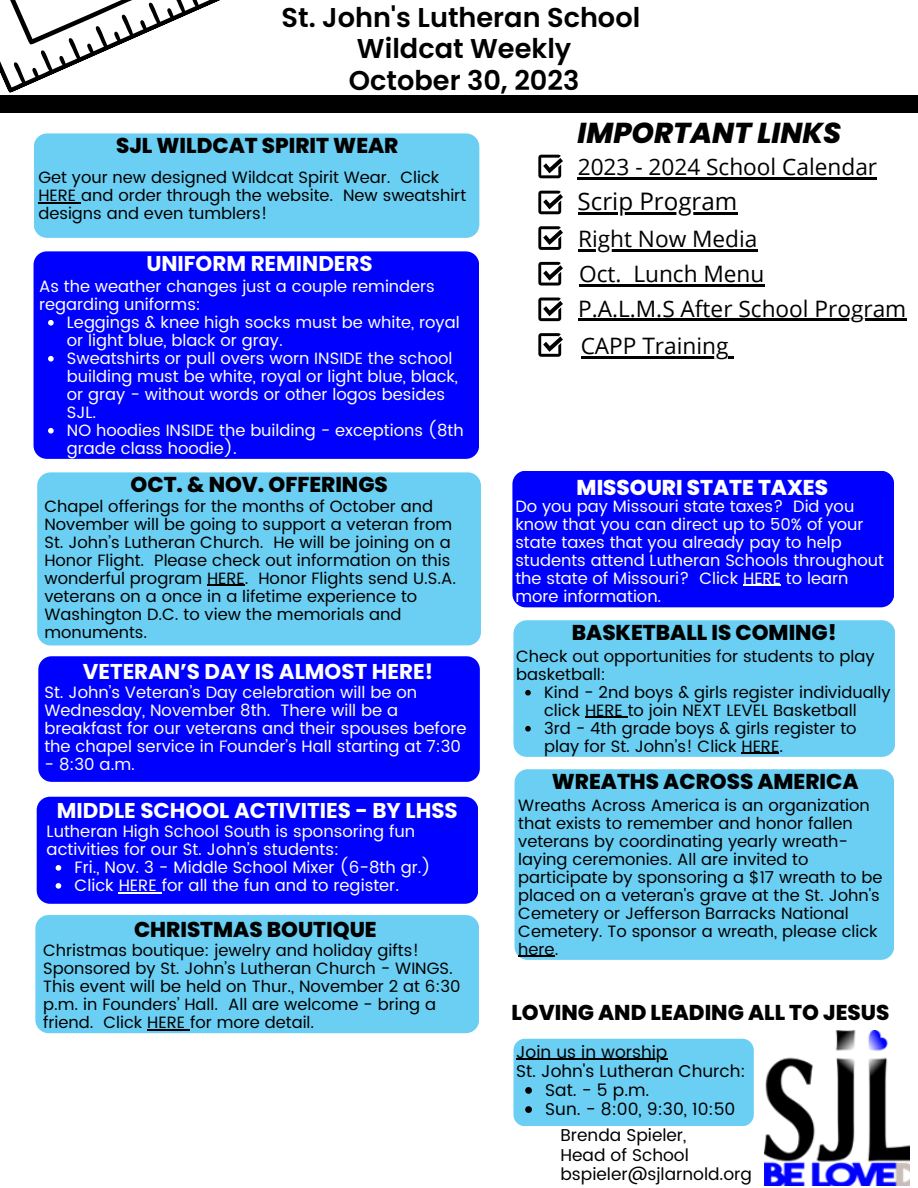
<style>
.page{position:relative;width:918px;height:1188px;background:#fff}
.page>*{position:absolute;margin:0;border:0;box-sizing:border-box;transform-origin:0 0}
.t1{font:italic 800 28.8px "Poppins";color:#000}
.t2{font:600 27.15px "Poppins";color:#000}
.t3{font:24.15px "Open Sans";color:#000}
.t4{font:22.65px "Open Sans";color:#000}
.t5{font:800 21.45px "Poppins";color:#000}
.t6{font:700 21.45px "Poppins";color:#fff}
.t7{font:800 21.45px "Poppins";color:#fff}
.t8{font:17.1px "Poppins";color:#000}
.t9{font:16.5px/18px "Poppins";color:#fff}
.t10{font:16.35px/18px "Poppins";color:#000}
.t11{font:16.35px/18px "Poppins";color:#fff}
</style>
<div class="page">
<svg style="left:0;top:0;width:220px;height:93px"></svg>
<div style="left:0;top:95px;width:918px;height:18px;background:#000"></div>
<img style="left:764px;top:1031px;width:146px;height:154px">
<div style="left:513px;top:1039px;width:241px;height:87px;background:#6acff3;border-radius:12px"></div>
<svg style="left:525px;top:1087px;width:7px;height:7px"></svg>
<svg style="left:525px;top:1106px;width:7px;height:7px"></svg>
<hr style="left:516px;top:1059px;width:151px;height:1px;background:#000">
<hr style="left:578px;top:177px;width:299px;height:3px;background:#000">
<svg style="left:538px;top:155px;width:25px;height:23px"></svg>
<svg style="left:538px;top:191px;width:25px;height:23px"></svg>
<svg style="left:538px;top:226px;width:25px;height:24px"></svg>
<hr style="left:578px;top:212px;width:159px;height:2px;background:#000">
<hr style="left:578px;top:249px;width:180px;height:2px;background:#000">
<div style="left:34px;top:133px;width:445px;height:105px;background:#6acff3;border-radius:13px"></div>
<div style="left:37px;top:472px;width:444px;height:173px;background:#6acff3;border-radius:13px"></div>
<div style="left:38px;top:656px;width:442px;height:126px;background:#00f;border-radius:13px"></div>
<div style="left:34px;top:251px;width:445px;height:208px;background:#00f;border-radius:13px"></div>
<svg style="left:538px;top:262px;width:25px;height:24px"></svg>
<hr style="left:579px;top:284px;width:43px;height:2px;background:#000">
<svg style="left:622px;top:284px;width:11px;height:2px"></svg>
<hr style="left:633px;top:284px;width:131px;height:2px;background:#000">
<div style="left:513px;top:620px;width:382px;height:137px;background:#6acff3;border-radius:13px"></div>
<svg style="left:525px;top:690px;width:6px;height:6px"></svg>
<hr style="left:585px;top:717px;width:43px;height:1px;background:#000">
<svg style="left:525px;top:726px;width:6px;height:6px"></svg>
<hr style="left:741px;top:753px;width:38px;height:1px;background:#000">
<div style="left:515px;top:769px;width:379px;height:191px;background:#6acff3;border-radius:13px"></div>
<hr style="left:518px;top:956px;width:37px;height:1px;background:#000">
<hr style="left:38px;top:202px;width:43px;height:1px;background:#000">
<svg style="left:538px;top:298px;width:25px;height:23px"></svg>
<hr style="left:578px;top:319px;width:328px;height:2px;background:#000">
<svg style="left:48px;top:320px;width:6px;height:6px"></svg>
<svg style="left:48px;top:356px;width:6px;height:6px"></svg>
<svg style="left:48px;top:428px;width:6px;height:6px"></svg>
<svg style="left:538px;top:333px;width:25px;height:24px"></svg>
<div style="left:37px;top:797px;width:441px;height:107px;background:#00f;border-radius:13px"></div>
<svg style="left:56px;top:865px;width:5px;height:6px"></svg>
<svg style="left:56px;top:883px;width:5px;height:6px"></svg>
<hr style="left:119px;top:892px;width:43px;height:1px;background:#fff">
<hr style="left:581px;top:356px;width:147px;height:2px;background:#000">
<svg style="left:728px;top:356px;width:6px;height:2px"></svg>
<hr style="left:207px;top:585px;width:38px;height:1px;background:#000">
<div style="left:512px;top:471px;width:382px;height:136px;background:#00f;border-radius:13px"></div>
<hr style="left:743px;top:585px;width:38px;height:1px;background:#fff">
<div style="left:35px;top:915px;width:444px;height:118px;background:#6acff3;border-radius:13px"></div>
<hr style="left:147px;top:1029px;width:43px;height:1px;background:#000">
<p class="t2" style="left:282px;top:-2px;width:360px">St. John's Lutheran School</p>
<p class="t2" style="left:357px;top:30px;width:216px">Wildcat Weekly</p>
<p class="t2" style="left:349px;top:61px;width:232px">October 30, 2023</p>
<p class="t1" style="left:578px;top:113px;width:265px">IMPORTANT LINKS</p>
<p class="t5" style="left:116px;top:131px;width:284px">SJL WILDCAT SPIRIT WEAR</p>
<p class="t10" style="left:38px;top:168px;width:429px">Get your new designed Wildcat Spirit Wear. Click<br>HERE and order through the website. New sweatshirt designs and even tumblers!</p>
<p class="t6" style="left:146px;top:249px;width:228px">UNIFORM REMINDERS</p>
<p class="t11" style="left:39px;top:277px;width:397px">As the weather changes just a couple reminders regarding uniforms:</p>
<p class="t11" style="left:67px;top:313px;width:394px">Leggings &amp; knee high socks must be white, royal or light blue, black or gray.</p>
<p class="t11" style="left:67px;top:349px;width:393px">Sweatshirts or pull overs worn INSIDE the school building must be white, royal or light blue, black, or gray - without words or other logos besides SJL.</p>
<p class="t11" style="left:67px;top:421px;width:398px">NO hoodies INSIDE the building - exceptions (8th grade class hoodie).</p>
<p class="t4" style="left:578px;top:151px;width:301px">2023 - 2024 School Calendar</p>
<p class="t3" style="left:578px;top:184px;width:161px">Scrip Program</p>
<p class="t4" style="left:578px;top:223px;width:181px">Right Now Media</p>
<p class="t4" style="left:579px;top:258px;width:187px">Oct. Lunch Menu</p>
<p class="t4" style="left:578px;top:292px;width:330px">P.A.L.M.S After School Program</p>
<p class="t4" style="left:581px;top:330px;width:149px">CAPP Training</p>
<p class="t5" style="left:131px;top:470px;width:259px">OCT. &amp; NOV. OFFERINGS</p>
<p class="t10" style="left:44px;top:497px;width:413px">Chapel offerings for the months of October and November will be going to support a veteran from St. John’s Lutheran Church. He will be joining on a Honor Flight. Please check out information on this wonderful program HERE. Honor Flights send U.S.A. veterans on a once in a lifetime experience to Washington D.C. to view the memorials and monuments.</p>
<p class="t11" style="left:515px;top:497px;width:370px">Do you pay Missouri state taxes? Did you know that you can direct up to 50% of your state taxes that you already pay to help students attend Lutheran Schools throughout the state of Missouri? Click HERE to learn more information.</p>
<p class="t7" style="left:577px;top:473px;width:253px">MISSOURI STATE TAXES</p>
<p class="t5" style="left:572px;top:618px;width:267px">BASKETBALL IS COMING!</p>
<p class="t6" style="left:83px;top:656px;width:352px">VETERAN’S DAY IS ALMOST HERE!</p>
<p class="t9" style="left:44px;top:684px;width:424px">St. John’s Veteran’s Day celebration will be on Wednesday, November 8th. There will be a breakfast for our veterans and their spouses before the chapel service in Founder’s Hall starting at 7:30</p>
<p class="t9" style="left:44px;top:756px;width:92px">- 8:30 a.m.</p>
<p class="t6" style="left:57px;top:795px;width:402px">MIDDLE SCHOOL ACTIVITIES - BY LHSS</p>
<p class="t9" style="left:75px;top:858px;width:358px">Fri., Nov. 3 - Middle School Mixer (6-8th gr.)</p>
<p class="t9" style="left:75px;top:876px;width:326px">Click HERE for all the fun and to register.</p>
<p class="t9" style="left:47px;top:822px;width:370px">Lutheran High School South is sponsoring fun activities for our St. John’s students:</p>
<p class="t5" style="left:134px;top:915px;width:244px">CHRISTMAS BOUTIQUE</p>
<p class="t10" style="left:43px;top:941px;width:419px">Christmas boutique: jewelry and holiday gifts!<br>Sponsored by St. John’s Lutheran Church - WINGS.<br>This event will be held on Thur., November 2 at 6:30 p.m. in Founders’ Hall. All are welcome - bring a friend. Click HERE for more detail.</p>
<p class="t10" style="left:516px;top:647px;width:360px">Check out opportunities for students to play basketball:</p>
<p class="t10" style="left:544px;top:683px;width:348px">Kind - 2nd boys &amp; girls register individually click HERE to join NEXT LEVEL Basketball</p>
<p class="t10" style="left:544px;top:719px;width:314px">3rd - 4th grade boys &amp; girls register to play for St. John’s! Click HERE.</p>
<p class="t5" style="left:552px;top:767px;width:308px">WREATHS ACROSS AMERICA</p>
<p class="t10" style="left:518px;top:796px;width:366px">Wreaths Across America is an organization that exists to remember and honor fallen veterans by coordinating yearly wreath&shy;laying ceremonies. All are invited to participate by sponsoring a $17 wreath to be placed on a veteran's grave at the St. John's Cemetery or Jefferson Barracks National Cemetery. To sponsor a wreath, please click here.</p>
<p class="t5" style="left:511px;top:998px;width:379px">LOVING AND LEADING ALL TO JESUS</p>
<p class="t8" style="left:516px;top:1042px;width:153px">Join us in worship</p>
<p class="t8" style="left:516px;top:1061px;width:231px">St. John's Lutheran Church:</p>
<p class="t8" style="left:545px;top:1080px;width:106px">Sat. - 5 p.m.</p>
<p class="t8" style="left:545px;top:1099px;width:192px">Sun. - 8:00, 9:30, 10:50</p>
<p class="t8" style="left:560px;top:1126px;width:127px">Brenda Spieler,</p>
<p class="t8" style="left:560px;top:1145px;width:130px">Head of School</p>
<p class="t8" style="left:560px;top:1164px;width:193px">bspieler@sjlarnold.org</p>
</div>
